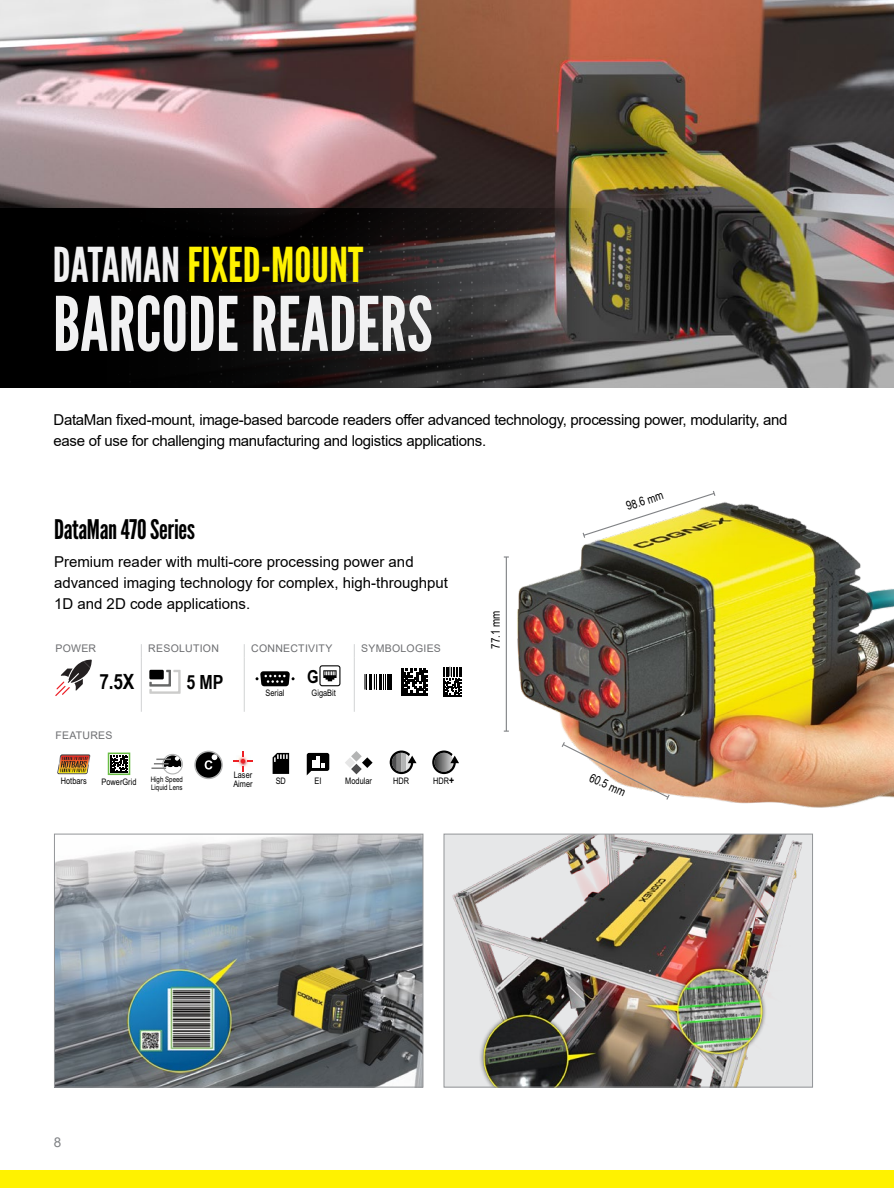
<style>
.page{position:relative;width:894px;height:1188px;background:#fff}
.page>*{position:absolute;margin:0;border:0;box-sizing:border-box;transform-origin:0 0}
.t1{font:75px "League Gothic";color:#f1f1f2}
.t2{font:48px "League Gothic";color:#fff200}
.t3{font:27px "League Gothic";letter-spacing:-.01em;color:#000}
.t4{font:700 21px "Arial Narrow";color:#000}
.t5{font:700 19.5px "Arial Narrow";color:#000}
.t6{font:700 18px "Arial Narrow";color:#000}
.t7{font:15px/21px "Arial";letter-spacing:-.02em;color:#000}
.t8{font:15px/21px "Arial";color:#000}
.t9{font:13.5px "Arial";color:#808285}
.t10{font:12px "Arial Narrow";color:#000}
.t11{font:10.5px "Arial";letter-spacing:.025em;color:#6d6e71}
.t12{font:9px/9px "Arial Narrow";color:#000}
.t13{font:7.5px/7.5px "Arial Narrow";color:#000}
.s1{color:#f1f1f2}
.s2{font-weight:700;font-size:10.5px}
</style>
<div class="page">
<img style="left:0;top:0;width:893px;height:388px">
<img style="left:0;top:209px;width:591px;height:179px">
<div style="left:0;top:1171px;width:893px;height:17px;background:#fff200"></div>
<img style="left:56px;top:836px;width:365px;height:250px">
<div style="left:54px;top:834px;width:369px;height:254px;border:1px solid #939598"></div>
<svg style="left:57px;top:750px;width:402px;height:30px"></svg>
<hr style="left:141px;top:658px;width:1px;height:54px;background:#d1d3d4">
<svg style="left:141px;top:644px;width:1px;height:14px"></svg>
<svg style="left:244px;top:644px;width:1px;height:14px"></svg>
<hr style="left:244px;top:658px;width:1px;height:54px;background:#d1d3d4">
<svg style="left:354px;top:644px;width:1px;height:14px"></svg>
<hr style="left:354px;top:658px;width:1px;height:54px;background:#d1d3d4">
<svg style="left:55px;top:659px;width:37px;height:37px"></svg>
<svg style="left:149px;top:669px;width:32px;height:25px"></svg>
<svg style="left:255px;top:671px;width:39px;height:15px"></svg>
<svg style="left:319px;top:665px;width:22px;height:22px"></svg>
<svg style="left:364px;top:666px;width:98px;height:31px"></svg>
<img style="left:445px;top:836px;width:365px;height:250px">
<img style="left:503px;top:502px;width:390px;height:386px">
<svg style="left:581px;top:491px;width:135px;height:48px"></svg>
<svg style="left:560px;top:741px;width:110px;height:60px"></svg>
<hr style="left:505px;top:557px;width:1px;height:174px;background:#808285">
<img style="left:892px;top:778px;width:1px;height:58px">
<h2 class="t2" style="left:53px;top:236px;width:312px"><span class="s1">DATAMAN</span> FIXED-MOUNT</h2>
<h1 class="t1" style="left:53px;top:280px;width:381px">BARCODE READERS</h1>
<p class="t7" style="left:53px;top:409px;width:735px">DataMan fixed-mount, image-based barcode readers offer advanced technology, processing power, modularity, and ease of use for challenging manufacturing and logistics applications.</p>
<h3 class="t3" style="left:54px;top:514px;width:143px">DataMan 470 Series</h3>
<p class="t8" style="left:54px;top:551px;width:395px">Premium reader with multi-core processing power and advanced imaging technology for complex, high-throughput<br>1D and 2D code applications.</p>
<p class="t11" style="left:55px;top:641px;width:42px">POWER</p>
<p class="t11" style="left:148px;top:641px;width:72px">RESOLUTION</p>
<p class="t11" style="left:251px;top:641px;width:83px">CONNECTIVITY</p>
<p class="t11" style="left:361px;top:641px;width:81px">SYMBOLOGIES</p>
<h3 class="t4" style="left:99px;top:666px;width:36px">7.5X</h3>
<h3 class="t5" style="left:186px;top:667px;width:38px">5 MP</h3>
<p class="t12" style="left:265px;top:688px;width:20px">Serial</p>
<p class="t12" style="left:311px;top:688px;width:26px">GigaBit</p>
<p class="t6" style="left:307px;top:663px;width:13px">G</p>
<p class="t11" style="left:55px;top:729px;width:59px">FEATURES</p>
<p class="t12" style="left:61px;top:776px;width:27px">Hotbars</p>
<p class="t12" style="left:101px;top:777px;width:36px">PowerGrid</p>
<p class="t13" style="left:151px;top:776px;width:34px">High Speed<br>Liquid Lens</p>
<p class="t12" style="left:233px;top:770px;width:21px">Laser<br>Aimer</p>
<p class="t12" style="left:275px;top:776px;width:12px">SD</p>
<p class="t12" style="left:314px;top:776px;width:8px">EI</p>
<p class="t12" style="left:345px;top:776px;width:28px">Modular</p>
<p class="t12" style="left:393px;top:776px;width:17px">HDR</p>
<p class="t12" style="left:433px;top:776px;width:23px">HDR<span class="s2">+</span></p>
<p class="t10" style="left:486px;top:649px;width:40px;rotate:-90deg">77.1 mm</p>
<p class="t10" style="left:623px;top:498px;width:40px;rotate:-18deg">98.6 mm</p>
<p class="t10" style="left:593px;top:769px;width:40px;rotate:25deg">60.5 mm</p>
<p class="t9" style="left:54px;top:1133px;width:9px">8</p>
</div>
